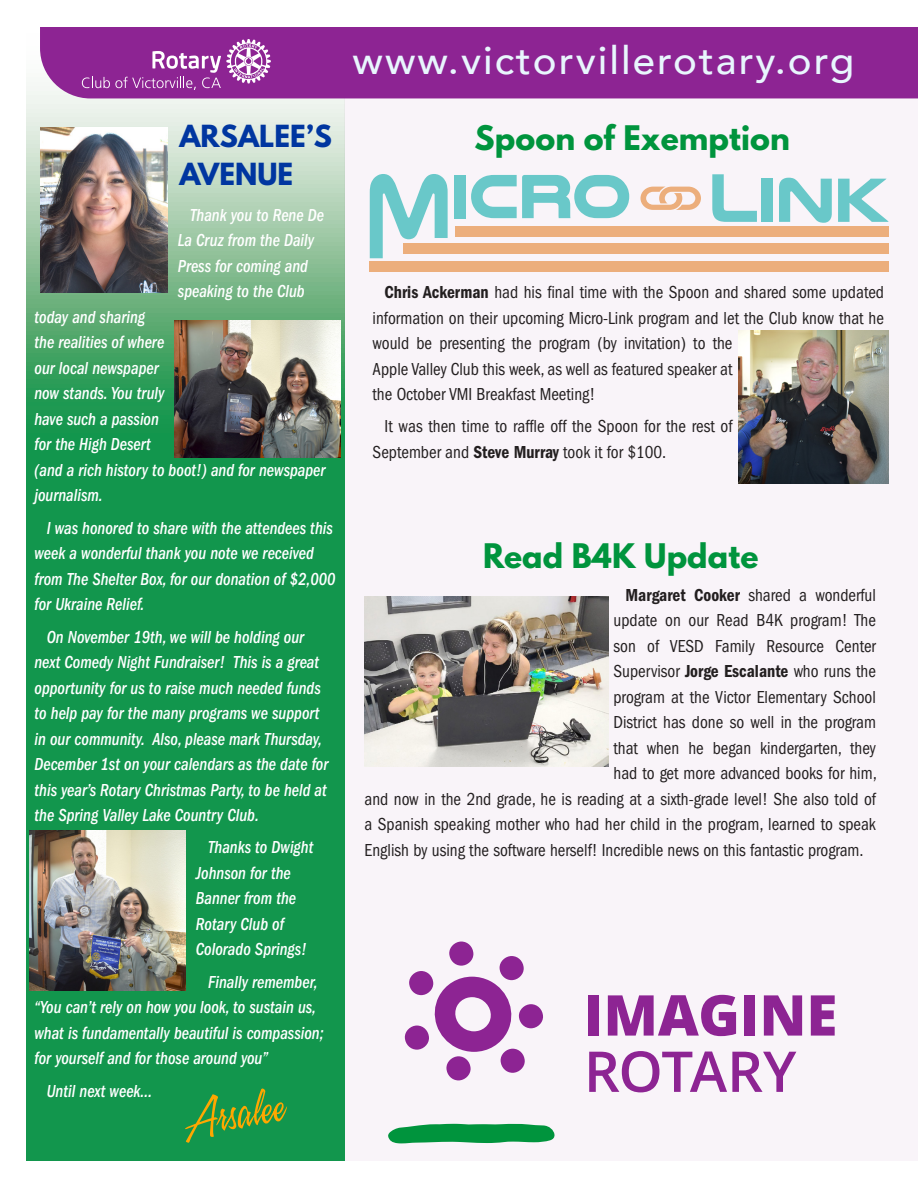
<style>
.page{position:relative;width:918px;height:1188px;background:#fff}
.page>*{position:absolute;margin:0;border:0;box-sizing:border-box;transform-origin:0 0}
.t1{font:500 39px "Avenir";letter-spacing:.05em;color:#e8f6fd}
.t2{font:700 30px "League Spartan";letter-spacing:.005em;color:#00943d}
.t3{font:700 27px "League Spartan";color:#0036a0}
.t4{font:italic 500 condensed 18px/25.5px "Franklin Gothic";color:#fff;scale:.91 1}
.t5{font:condensed 18px/25.5px "Franklin Gothic";color:#231f20;scale:.95 1}
.s1{font-weight:600}
</style>
<div class="page">
<div style="left:345px;top:27px;width:573px;height:1134px;background:#f9f4f9"></div>
<svg style="left:26px;top:86px;width:319px;height:1074px;background:#31a161"></svg>
<div style="left:40px;top:28px;width:878px;height:70px;background:#8d2493"></div>
<svg style="left:82px;top:39px;width:189px;height:51px;background:#9f47a4"></svg>
<svg style="left:434px;top:977px;width:83px;height:75px"></svg>
<div style="left:405px;top:1026px;width:24px;height:24px;background:#8d2493;border-radius:50%"></div>
<div style="left:409px;top:971px;width:25px;height:24px;background:#8d2493;border-radius:50%"></div>
<div style="left:449px;top:942px;width:25px;height:24px;background:#8d2493;border-radius:50%"></div>
<div style="left:499px;top:956px;width:25px;height:24px;background:#8d2493;border-radius:50%"></div>
<div style="left:519px;top:1004px;width:24px;height:24px;background:#8d2493;border-radius:50%"></div>
<div style="left:500px;top:1049px;width:25px;height:24px;background:#8d2493;border-radius:50%"></div>
<div style="left:446px;top:1056px;width:25px;height:24px;background:#8d2493;border-radius:50%"></div>
<svg style="left:388px;top:1124px;width:167px;height:19px;background:#1c9e52"></svg>
<div style="left:588px;top:995px;width:11px;height:41px;background:#8d2493"></div>
<svg style="left:608px;top:995px;width:128px;height:41px"></svg>
<div style="left:744px;top:995px;width:11px;height:41px;background:#8d2493"></div>
<svg style="left:764px;top:995px;width:38px;height:41px"></svg>
<svg style="left:811px;top:995px;width:24px;height:41px"></svg>
<svg style="left:589px;top:1051px;width:207px;height:41px"></svg>
<img style="left:40px;top:127px;width:127px;height:166px">
<svg style="left:185px;top:1088px;width:102px;height:55px;background:#3a983f"></svg>
<svg style="left:640px;top:187px;width:61px;height:23px"></svg>
<svg style="left:370px;top:174px;width:78px;height:84px"></svg>
<div style="left:454px;top:175px;width:12px;height:43px;background:#69c8c9"></div>
<svg style="left:471px;top:175px;width:158px;height:43px"></svg>
<div style="left:369px;top:261px;width:520px;height:11px;background:#ecae7c"></div>
<div style="left:403px;top:244px;width:486px;height:10px;background:#ecae7c"></div>
<div style="left:455px;top:226px;width:434px;height:11px;background:#ecae7c"></div>
<svg style="left:712px;top:174px;width:45px;height:48px"></svg>
<div style="left:761px;top:179px;width:12px;height:43px;background:#69c8c9"></div>
<svg style="left:779px;top:178px;width:53px;height:45px"></svg>
<svg style="left:838px;top:179px;width:51px;height:43px"></svg>
<img style="left:738px;top:331px;width:151px;height:153px">
<img style="left:364px;top:596px;width:245px;height:170px">
<img style="left:174px;top:321px;width:167px;height:137px">
<img style="left:29px;top:831px;width:156px;height:160px">
<p class="t3" style="left:179px;top:115px;width:154px">ARSALEE’S</p>
<p class="t3" style="left:179px;top:153px;width:115px">AVENUE</p>
<p class="t4" style="left:178px;top:202px;width:162px;text-indent:12px">Thank you to Rene De<br>La Cruz from the Daily<br>Press for coming and speaking to the Club</p>
<p class="t4" style="left:34px;top:304px;width:321px">today and sharing<br>the realities of where<br>our local newspaper<br>now stands. You truly<br>have such a passion<br>for the High Desert<br>(and a rich history to boot!) and for newspaper journalism.</p>
<p class="t4" style="left:34px;top:515px;width:332px;text-indent:12px">I was honored to share with the attendees this week a wonderful thank you note we received from The Shelter Box, for our donation of $2,000 for Ukraine Relief.</p>
<p class="t4" style="left:34px;top:624px;width:325px;text-indent:12px">On November 19th, we will be holding our next Comedy Night Fundraiser! This is a great opportunity for us to raise much needed funds to help pay for the many programs we support in our community. Also, please mark Thursday, December 1st on your calendars as the date for this year’s Rotary Christmas Party, to be held at the Spring Valley Lake Country Club.</p>
<p class="t4" style="left:196px;top:835px;width:131px;text-indent:12px">Thanks to Dwight<br>Johnson for the<br>Banner from the<br>Rotary Club of<br>Colorado Springs!</p>
<p class="t4" style="left:34px;top:969px;width:319px;text-indent:174px">Finally remember, “You can’t rely on how you look, to sustain us, what is fundamentally beautiful is compassion; for yourself and for those around you”</p>
<p class="t4" style="left:47px;top:1078px;width:118px">Until next week…</p>
<p class="t1" style="left:353px;top:27px;width:503px">www.victorvillerotary.org</p>
<p class="t2" style="left:475px;top:114px;width:317px">Spoon of Exemption</p>
<p class="t5" style="left:373px;top:280px;width:540px;text-indent:12px"><span class="s1">Chris Ackerman</span> had his final time with the Spoon and shared some updated information on their upcoming Micro-Link program and let the Club know that he would be presenting the program (by invitation) to the<br>Apple Valley Club this week, as well as featured speaker at<br>the October VMI Breakfast Meeting!</p>
<p class="t5" style="left:373px;top:414px;width:380px;text-indent:12px">It was then time to raffle off the Spoon for the rest of<br>September and <span class="s1">Steve Murray</span> took it for $100.</p>
<p class="t2" style="left:483px;top:533px;width:277px">Read B4K Update</p>
<p class="t5" style="left:625px;top:582px;width:265px"><span class="s1">Margaret Cooker</span> shared a wonderful</p>
<p class="t5" style="left:614px;top:608px;width:278px">update on our Read B4K program! The</p>
<p class="t5" style="left:614px;top:633px;width:278px">son of VESD Family Resource Center</p>
<p class="t5" style="left:614px;top:659px;width:278px">Supervisor <span class="s1">Jorge Escalante</span> who runs the</p>
<p class="t5" style="left:614px;top:684px;width:278px">program at the Victor Elementary School</p>
<p class="t5" style="left:614px;top:710px;width:278px">District has done so well in the program</p>
<p class="t5" style="left:614px;top:735px;width:278px">that when he began kindergarten, they</p>
<p class="t5" style="left:614px;top:761px;width:279px">had to get more advanced books for him,</p>
<p class="t5" style="left:364px;top:786px;width:540px">and now in the 2nd grade, he is reading at a sixth-grade level! She also told of</p>
<p class="t5" style="left:364px;top:812px;width:540px">a Spanish speaking mother who had her child in the program, learned to speak</p>
<p class="t5" style="left:364px;top:837px;width:527px">English by using the software herself! Incredible news on this fantastic program.</p>
</div>
